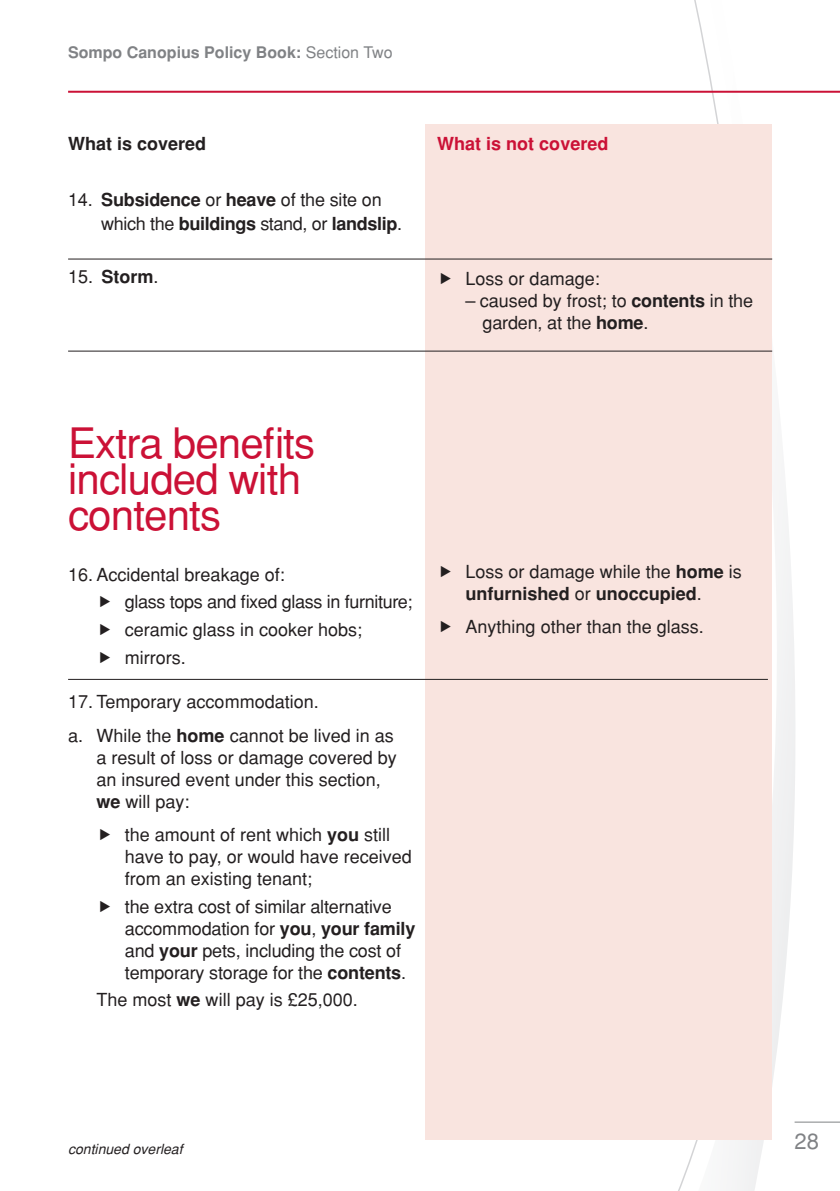
<style>
.page{position:relative;width:840px;height:1191px;background:#fff}
.page>*{position:absolute;margin:0;border:0;box-sizing:border-box;transform-origin:0 0}
.t1{font:42px/36px "Helvetica";letter-spacing:-.02em;color:#cb1136}
.t2{font:22px "Helvetica";color:#808285}
.t3{font:18px/22px "Helvetica";color:#231f20}
.t4{font:18px/24px "Helvetica";letter-spacing:-.02em;color:#231f20}
.t5{font:700 18px "Helvetica";color:#231f20}
.t6{font:700 18px "Helvetica";color:#cb1136}
.t7{font:700 16px "Helvetica";color:#808285}
.t8{font:italic 14px "Helvetica";color:#231f20}
.s1{font-weight:400}
.s2{font-weight:700}
</style>
<div class="page">
<svg style="left:655px;top:0;width:140px;height:1191px"></svg>
<hr style="left:794px;top:1121px;width:45px;height:1px;background:#808285">
<hr style="left:68px;top:91px;width:771px;height:2px;background:#cb1136">
<div style="left:425px;top:125px;width:346px;height:1015px;background:#f9e4df"></div>
<hr style="left:68px;top:258px;width:703px;height:1px;background:#231f20">
<hr style="left:68px;top:350px;width:703px;height:1px;background:#231f20">
<hr style="left:68px;top:679px;width:699px;height:1px;background:#231f20">
<p class="t7" style="left:68px;top:43px;width:326px">Sompo Canopius Policy Book: <span class="s1">Section Two</span></p>
<p class="t5" style="left:68px;top:133px;width:140px">What is covered</p>
<p class="t4" style="left:101px;top:188px;width:302px;text-indent:-33px">14. <span class="s2">Subsidence</span> or <span class="s2">heave</span> of the site on which the <span class="s2">buildings</span> stand, or <span class="s2">landslip</span>.</p>
<p class="t5" style="left:68px;top:266px;width:92px"><span class="s1">15.</span> Storm<span class="s1">.</span></p>
<p class="t6" style="left:437px;top:133px;width:173px">What is not covered</p>
<p class="t3" style="left:465px;top:267px;width:136px">Loss or damage:</p>
<p class="t3" style="left:482px;top:289px;width:272px;text-indent:-17px">– caused by frost; to <span class="s2">contents</span> in the garden, at the <span class="s2">home</span>.</p>
<h1 class="t1" style="left:68px;top:425px;width:248px">Extra benefits included with contents</h1>
<p class="t3" style="left:125px;top:560px;width:289px;line-height:27.6px;text-indent:-57px">16. Accidental breakage of:<br>glass tops and fixed glass in furniture; ceramic glass in cooker hobs; mirrors.</p>
<p class="t3" style="left:68px;top:685px;width:327px;line-height:33.4px">17. Temporary accommodation.<br>a. While the <span class="s2">home</span> cannot be lived in as</p>
<p class="t3" style="left:96px;top:746px;width:302px">a result of loss or damage covered by an insured event under this section, <span class="s2">we</span> will pay:</p>
<p class="t3" style="left:125px;top:823px;width:288px">the amount of rent which <span class="s2">you</span> still have to pay, or would have received from an existing tenant;</p>
<p class="t3" style="left:125px;top:895px;width:292px">the extra cost of similar alternative accommodation for <span class="s2">you</span>, <span class="s2">your family </span>and <span class="s2">your</span> pets, including the cost of temporary storage for the <span class="s2">contents</span>.</p>
<p class="t3" style="left:96px;top:988px;width:263px">The most <span class="s2">we</span> will pay is £25,000.</p>
<p class="t3" style="left:465px;top:560px;width:278px">Loss or damage while the <span class="s2">home</span> is <span class="s2">unfurnished</span> or <span class="s2">unoccupied</span>.</p>
<p class="t3" style="left:465px;top:615px;width:240px">Anything other than the glass.</p>
<p class="t8" style="left:68px;top:1140px;width:116px">continued overleaf</p>
<p class="t2" style="left:794px;top:1128px;width:26px">28</p>
</div>
